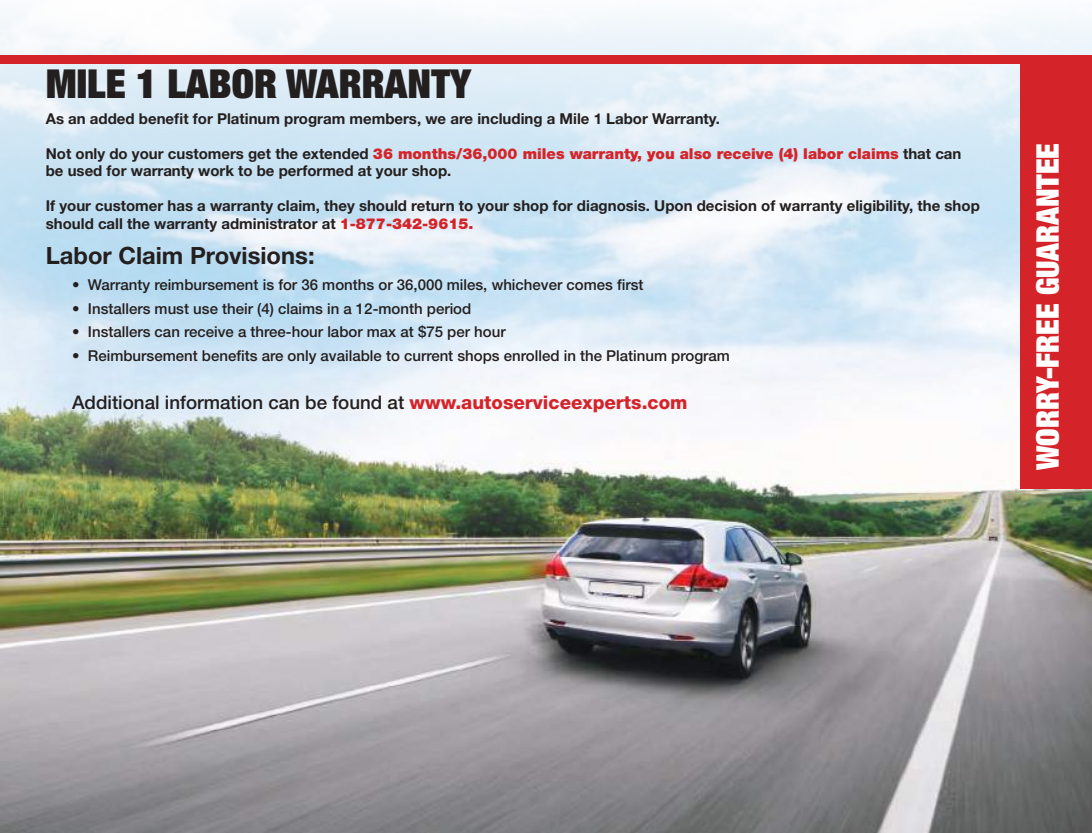
<style>
.page{position:relative;width:1092px;height:833px;background:#fff}
.page>*{position:absolute;margin:0;border:0;box-sizing:border-box;transform-origin:0 0}
.t1{font:900 condensed 40px "Helvetica Neue LT Std";color:#241f1f}
.t2{font:900 condensed 31.25px "Helvetica Neue LT Std";color:#fff}
.t3{font:700 23.75px "Helvetica Neue LT Std";color:#241f1f}
.t4{font:500 18.75px "Helvetica Neue LT Std";color:#241f1f}
.t5{font:700 15px/17.5px "Helvetica Neue LT Std";color:#241f1f}
.t6{font:500 15px "Helvetica Neue LT Std";color:#241f1f}
.s1{font-weight:900;color:#d42429}
.s2{font-weight:800;color:#d42429}
</style>
<div class="page">
<img style="left:0;top:563px;width:1091px;height:269px">
<img style="left:0;top:12px;width:1091px;height:551px">
<div style="left:1020px;top:59px;width:71px;height:430px;background:#d42429"></div>
<div style="left:0;top:55px;width:1091px;height:8px;background:#d42429"></div>
<h1 class="t1" style="left:46px;top:58px;width:427px">MILE 1 LABOR WARRANTY</h1>
<p class="t5" style="left:46px;top:109px;width:675px">As an added benefit for Platinum program members, we are including a Mile 1 Labor Warranty.</p>
<p class="t5" style="left:46px;top:144px;width:917px">Not only do your customers get the extended <span class="s1">36 months/36,000 miles warranty, you also receive (4) labor claims</span> that can be used for warranty work to be performed at your shop.</p>
<p class="t5" style="left:46px;top:197px;width:935px">If your customer has a warranty claim, they should return to your shop for diagnosis. Upon decision of warranty eligibility, the shop should call the warranty administrator at <span class="s1">1-877-342-9615.</span></p>
<h3 class="t3" style="left:46px;top:240px;width:270px">Labor Claim Provisions:</h3>
<p class="t6" style="left:72px;top:275px;width:573px">• Warranty reimbursement is for 36 months or 36,000 miles, whichever comes first</p>
<p class="t6" style="left:72px;top:299px;width:401px">• Installers must use their (4) claims in a 12-month period</p>
<p class="t6" style="left:72px;top:323px;width:435px">• Installers can receive a three-hour labor max at $75 per hour</p>
<p class="t6" style="left:72px;top:347px;width:659px">• Reimbursement benefits are only available to current shops enrolled in the Platinum program</p>
<p class="t4" style="left:72px;top:391px;width:617px">Additional information can be found at <span class="s2">www.autoserviceexperts.com</span></p>
<h2 class="t2" style="left:1027px;top:470px;width:328px;rotate:-90deg">WORRY-FREE GUARANTEE</h2>
</div>
